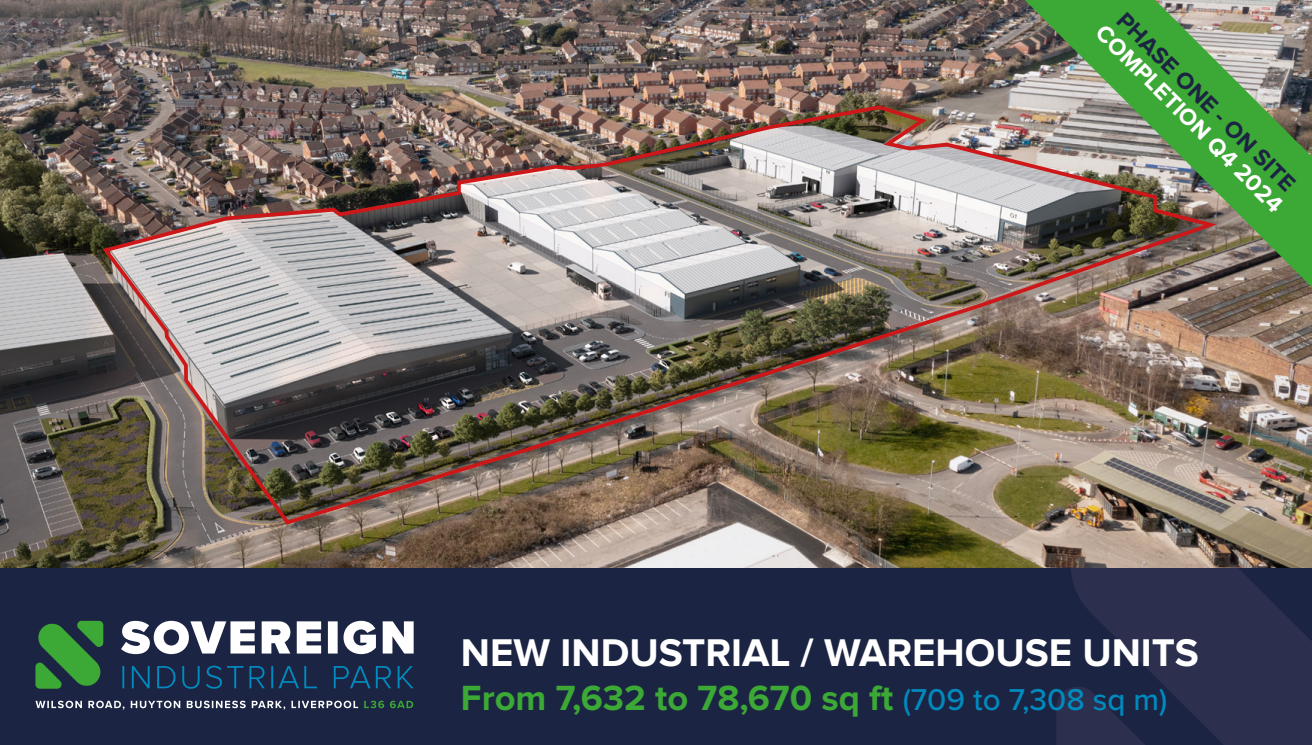
<style>
.page{position:relative;width:1312px;height:745px;background:#fff}
.page>*{position:absolute;margin:0;border:0;box-sizing:border-box;transform-origin:0 0}
.t1{font:700 40px "Proxima Nova";color:#fff}
.t2{font:700 36.25px "Proxima Nova";color:#3ca835}
.t3{font:700 23.75px "Proxima Nova";color:#fff}
.t4{font:700 23.75px "Proxima Nova";color:#1c2443}
.s1{font-weight:500;font-size:31.25px;color:#008abe}
</style>
<div class="page">
<div style="left:0;top:567px;width:1311px;height:177px;background:#1c2443"></div>
<svg style="left:1056px;top:693px;width:7px;height:51px"></svg>
<svg style="left:1063px;top:567px;width:248px;height:177px;fill:#2d2f4e"></svg>
<img style="left:0;top:0;width:1311px;height:567px">
<svg style="left:35px;top:620px;width:68px;height:68px"></svg>
<svg style="left:121px;top:620px;width:292px;height:33px"></svg>
<svg style="left:122px;top:665px;width:291px;height:23px"></svg>
<svg style="left:364px;top:700px;width:49px;height:7px"></svg>
<svg style="left:35px;top:700px;width:323px;height:9px"></svg>
<img style="left:99px;top:103px;width:1123px;height:423px">
<img style="left:1024px;top:0;width:287px;height:287px">
<p class="t4" style="left:1128px;top:8px;width:243px;rotate:45deg">PHASE ONE - ON SITE</p>
<p class="t3" style="left:1106px;top:21px;width:255px;rotate:45deg">COMPLETION Q4 2024</p>
<p class="t1" style="left:461px;top:634px;width:739px">NEW INDUSTRIAL / WAREHOUSE UNITS</p>
<p class="t2" style="left:461px;top:680px;width:707px">From 7,632 to 78,670 sq ft <span class="s1">(709 to 7,308 sq m)</span></p>
</div>
